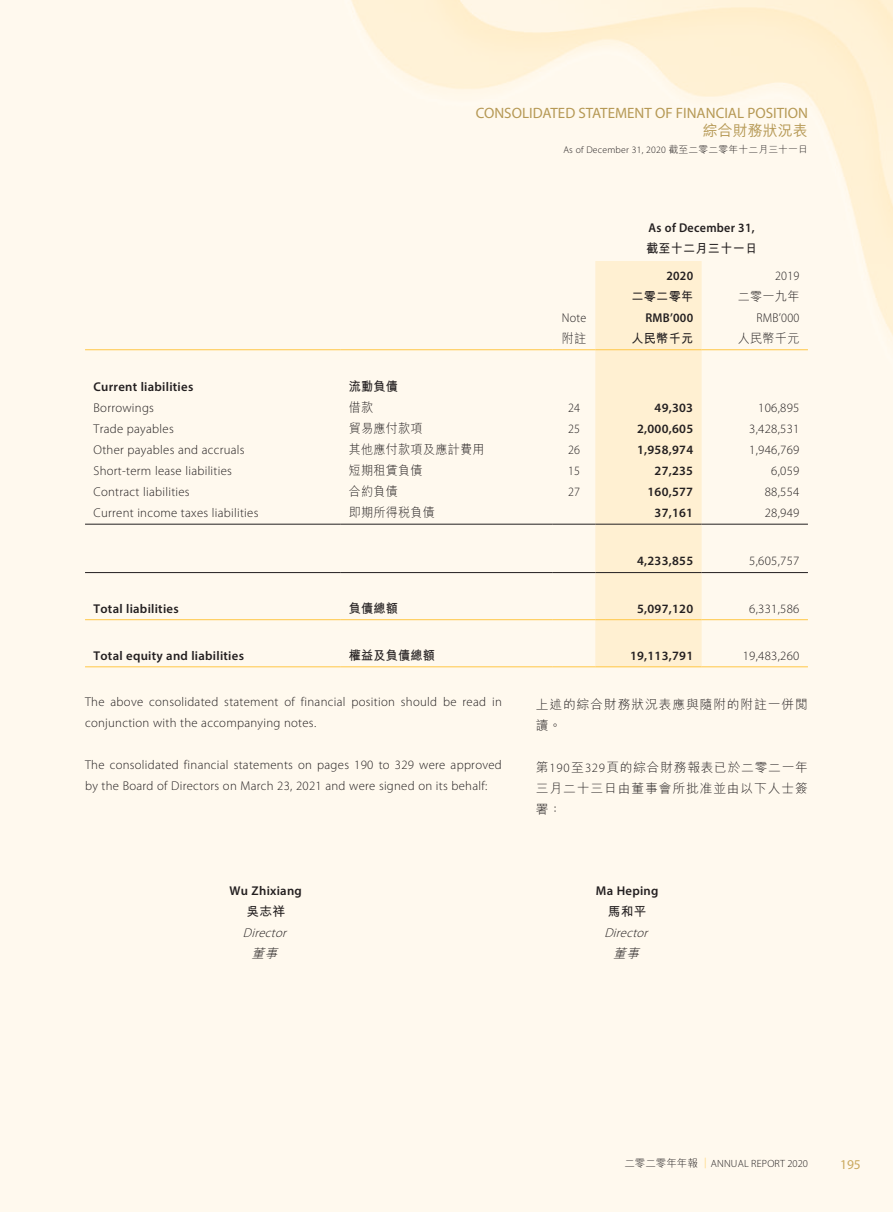
<style>
.page{position:relative;width:893px;height:1212px;background:#fff}
.page>*{position:absolute;margin:0;border:0;box-sizing:border-box;transform-origin:0 0}
.t1{font:15px "Myriad Pro";color:#b69955}
.t2{font:500 15px "M Hei HK";color:#b69955}
.t3{font:13.5px "Myriad Pro";color:#caa95f}
.t4{font:300 12.75px/21px "Myriad Pro";letter-spacing:.02em;color:#231f20}
.t5{font:600 12.75px "Myriad Pro";letter-spacing:.02em;color:#231f20}
.t6{font:300 12.75px/21px "M Hei HK";letter-spacing:.055em;color:#231f20}
.t7{font:700 12.75px "M Hei HK";letter-spacing:.02em;color:#231f20;scale:.95 1}
.t8{font:300 12.75px "M Hei HK";letter-spacing:.055em;color:#231f20;scale:.95 1}
.t9{font:600 12.75px "Myriad Pro";letter-spacing:.02em;color:#231f20;scale:.95 1}
.t10{font:300 12.75px "Myriad Pro";letter-spacing:.02em;color:#231f20;scale:.95 1}
.t11{font:300 12.75px "M Hei HK";letter-spacing:.02em;color:#231f20;scale:.95 1}
.t12{font:italic 300 12.75px "Myriad Pro";color:#231f20}
.t13{font:700 12.75px "M Hei HK";letter-spacing:.02em;color:#231f20}
.t14{font:italic 300 12.75px "M Hei HK";color:#231f20}
.t15{font:300 10.5px "Myriad Pro";letter-spacing:.02em;color:#231f20}
.t16{font:300 9.75px "Myriad Pro";letter-spacing:.02em;color:#231f20}
.s1{font-family:"M Hei HK"}
.s2{font-family:"Myriad Pro"}
.s3{font-family:"M Hei HK";color:#ffc746}
</style>
<div class="page">
<div style="left:595px;top:261px;width:107px;height:405px;background:#fff0d2"></div>
<hr style="left:85px;top:349px;width:255px;height:1px;background:#ffc746">
<hr style="left:340px;top:349px;width:213px;height:1px;background:#ffc746">
<hr style="left:553px;top:349px;width:42px;height:1px;background:#ffc746">
<hr style="left:595px;top:349px;width:107px;height:1px;background:#ffc746">
<hr style="left:702px;top:349px;width:106px;height:1px;background:#ffc746">
<hr style="left:85px;top:524px;width:255px;height:1px;background:#231f20">
<hr style="left:340px;top:524px;width:213px;height:1px;background:#231f20">
<hr style="left:553px;top:524px;width:42px;height:1px;background:#231f20">
<hr style="left:595px;top:524px;width:107px;height:1px;background:#231f20">
<hr style="left:702px;top:524px;width:106px;height:1px;background:#231f20">
<hr style="left:85px;top:572px;width:255px;height:1px;background:#231f20">
<hr style="left:340px;top:572px;width:213px;height:1px;background:#231f20">
<hr style="left:553px;top:572px;width:42px;height:1px;background:#231f20">
<hr style="left:595px;top:572px;width:107px;height:1px;background:#231f20">
<hr style="left:702px;top:572px;width:106px;height:1px;background:#231f20">
<hr style="left:85px;top:619px;width:255px;height:1px;background:#ffc746">
<hr style="left:340px;top:619px;width:213px;height:1px;background:#ffc746">
<hr style="left:553px;top:619px;width:42px;height:1px;background:#ffc746">
<hr style="left:595px;top:619px;width:107px;height:1px;background:#ffc746">
<hr style="left:702px;top:619px;width:106px;height:1px;background:#ffc746">
<hr style="left:85px;top:666px;width:255px;height:1px;background:#ffc746">
<hr style="left:340px;top:666px;width:213px;height:1px;background:#ffc746">
<hr style="left:553px;top:666px;width:42px;height:1px;background:#ffc746">
<hr style="left:595px;top:666px;width:107px;height:1px;background:#ffc746">
<hr style="left:702px;top:666px;width:106px;height:1px;background:#ffc746">
<p class="t1" style="left:476px;top:103px;width:334px">CONSOLIDATED STATEMENT OF FINANCIAL POSITION</p>
<p class="t2" style="left:703px;top:119px;width:106px">綜合財務狀況表</p>
<p class="t16" style="left:563px;top:144px;width:246px">As of December 31, 2020 <span class="s1">截至二零二零年十二月三十一日</span></p>
<p class="t9" style="left:649px;top:220px;width:113px">As of December 31,</p>
<p class="t7" style="left:646px;top:239px;width:118px">截至十二月三十一日</p>
<p class="t9" style="left:666px;top:268px;width:30px">2020</p>
<p class="t10" style="left:775px;top:268px;width:27px">2019</p>
<p class="t7" style="left:632px;top:287px;width:66px">二零二零年</p>
<p class="t8" style="left:738px;top:290px;width:66px">二零一九年</p>
<p class="t10" style="left:562px;top:310px;width:27px">Note</p>
<p class="t9" style="left:645px;top:310px;width:52px">RMB’000</p>
<p class="t10" style="left:756px;top:310px;width:47px">RMB’000</p>
<p class="t8" style="left:562px;top:332px;width:27px">附註</p>
<p class="t7" style="left:632px;top:329px;width:66px">人民幣千元</p>
<p class="t8" style="left:738px;top:332px;width:66px">人民幣千元</p>
<p class="t5" style="left:94px;top:378px;width:101px">Current liabilities</p>
<p class="t7" style="left:349px;top:377px;width:53px">流動負債</p>
<p class="t4" style="left:94px;top:397px;width:62px">Borrowings</p>
<p class="t8" style="left:349px;top:400px;width:27px">借款</p>
<p class="t10" style="left:568px;top:400px;width:14px">24</p>
<p class="t5" style="left:655px;top:399px;width:40px">49,303</p>
<p class="t4" style="left:758px;top:397px;width:43px">106,895</p>
<p class="t4" style="left:94px;top:418px;width:82px">Trade payables</p>
<p class="t8" style="left:349px;top:421px;width:79px">貿易應付款項</p>
<p class="t10" style="left:568px;top:421px;width:14px">25</p>
<p class="t5" style="left:637px;top:420px;width:57px">2,000,605</p>
<p class="t4" style="left:749px;top:418px;width:52px">3,428,531</p>
<p class="t4" style="left:94px;top:439px;width:153px">Other payables and accruals</p>
<p class="t11" style="left:349px;top:442px;width:145px">其他應付款項及應計費用</p>
<p class="t10" style="left:568px;top:442px;width:14px">26</p>
<p class="t5" style="left:637px;top:441px;width:57px">1,958,974</p>
<p class="t4" style="left:749px;top:439px;width:52px">1,946,769</p>
<p class="t4" style="left:94px;top:460px;width:140px">Short-term lease liabilities</p>
<p class="t8" style="left:349px;top:463px;width:79px">短期租賃負債</p>
<p class="t10" style="left:568px;top:463px;width:14px">15</p>
<p class="t5" style="left:655px;top:462px;width:40px">27,235</p>
<p class="t4" style="left:771px;top:460px;width:30px">6,059</p>
<p class="t4" style="left:94px;top:481px;width:98px">Contract liabilities</p>
<p class="t8" style="left:349px;top:484px;width:53px">合約負債</p>
<p class="t10" style="left:568px;top:484px;width:14px">27</p>
<p class="t5" style="left:647px;top:483px;width:47px">160,577</p>
<p class="t4" style="left:765px;top:481px;width:36px">88,554</p>
<p class="t4" style="left:94px;top:502px;width:166px">Current income taxes liabilities</p>
<p class="t11" style="left:349px;top:505px;width:92px">即期所得稅負債</p>
<p class="t5" style="left:655px;top:504px;width:40px">37,161</p>
<p class="t4" style="left:765px;top:502px;width:36px">28,949</p>
<p class="t5" style="left:637px;top:552px;width:57px">4,233,855</p>
<p class="t4" style="left:749px;top:550px;width:52px">5,605,757</p>
<p class="t5" style="left:94px;top:601px;width:87px">Total liabilities</p>
<p class="t7" style="left:349px;top:599px;width:53px">負債總額</p>
<p class="t5" style="left:637px;top:601px;width:57px">5,097,120</p>
<p class="t4" style="left:749px;top:598px;width:52px">6,331,586</p>
<p class="t5" style="left:94px;top:648px;width:152px">Total equity and liabilities</p>
<p class="t7" style="left:349px;top:646px;width:92px">權益及負債總額</p>
<p class="t5" style="left:630px;top:648px;width:65px">19,113,791</p>
<p class="t4" style="left:743px;top:645px;width:58px">19,483,260</p>
<p class="t4" style="left:85px;top:691px;width:418px">The above consolidated statement of financial position should be read in conjunction with the accompanying notes.</p>
<p class="t4" style="left:85px;top:754px;width:418px">The consolidated financial statements on pages 190 to 329 were approved by the Board of Directors on March 23, 2021 and were signed on its behalf:</p>
<p class="t6" style="left:536px;top:693px;width:274px">上述的綜合財務狀況表應與隨附的附註一併閱讀。</p>
<p class="t6" style="left:536px;top:756px;width:274px;text-align:justify">第<span class="s2">190</span>至<span class="s2">329</span>頁的綜合財務報表已於二零二一年三月二十三日由董事會所批准並由以下人士簽署：</p>
<p class="t5" style="left:230px;top:882px;width:74px">Wu Zhixiang</p>
<p class="t5" style="left:596px;top:882px;width:64px">Ma Heping</p>
<p class="t13" style="left:246px;top:902px;width:40px">吳志祥</p>
<p class="t13" style="left:608px;top:902px;width:40px">馬和平</p>
<p class="t12" style="left:243px;top:925px;width:49px">Director</p>
<p class="t12" style="left:604px;top:925px;width:49px">Director</p>
<p class="t14" style="left:252px;top:947px;width:31px">董事</p>
<p class="t14" style="left:613px;top:947px;width:31px">董事</p>
<p class="t15" style="left:624px;top:1157px;width:185px"><span class="s1">二零二零年年報</span> <span class="s3">︱</span>ANNUAL REPORT 2020</p>
<p class="t3" style="left:840px;top:1156px;width:22px">195</p>
</div>
